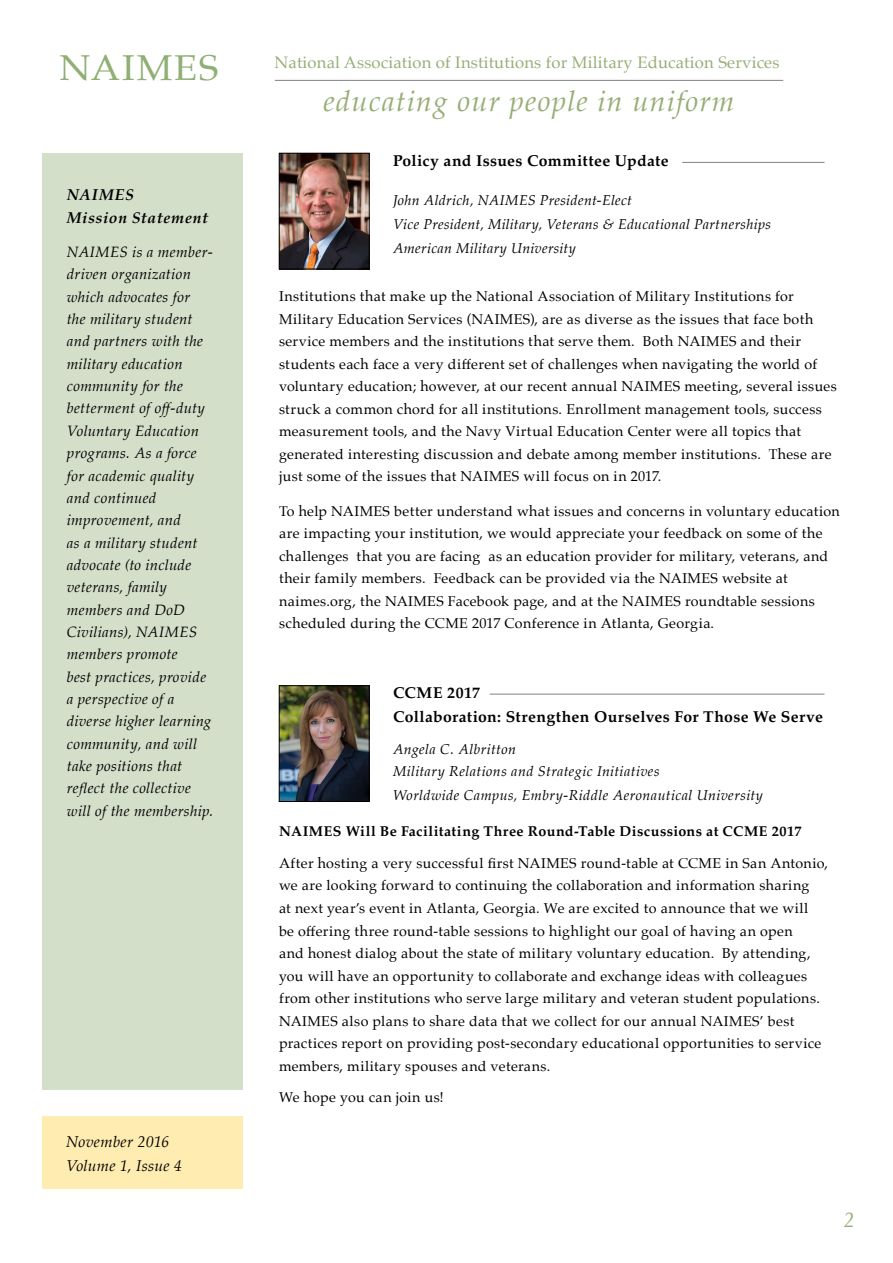
<style>
.page{position:relative;width:893px;height:1263px;background:#fff}
.page>*{position:absolute;margin:0;border:0;box-sizing:border-box;transform-origin:0 0}
.t1{font:36px "Palatino";letter-spacing:.045em;color:#8faf74;scale:1.05 1}
.t2{font:italic 29.1px "Palatino";letter-spacing:.04em;color:#97ae76}
.t3{font:italic 21px "Palatino";color:#97ae76}
.t4{font:16.65px "Palatino";letter-spacing:.01em;color:#97ae76}
.t5{font:700 15.75px/24px "Palatino";letter-spacing:.025em;color:#000}
.t6{font:italic 15.75px/24px "Palatino";letter-spacing:.015em;color:#000}
.t7{font:italic 700 15.75px/22.5px "Palatino";letter-spacing:.04em;color:#000}
.t8{font:italic 15px/22.4px "Palatino";letter-spacing:.02em;color:#000}
.t9{font:14.25px/22.5px "Palatino";letter-spacing:.025em;color:#000}
.t10{font:italic 14.25px/24px "Palatino";letter-spacing:.025em;color:#000}
.t11{font:700 14.25px "Palatino";letter-spacing:.03em;color:#000}
</style>
<div class="page">
<div style="left:43px;top:1116px;width:200px;height:72px;background:#ffecb1"></div>
<hr style="left:275px;top:80px;width:508px;height:1px;background:#808285">
<div style="left:42px;top:153px;width:200px;height:936px;background:#d4dfca"></div>
<img style="left:281px;top:687px;width:86px;height:113px">
<div style="left:279px;top:685px;width:90px;height:117px;border:1px solid #000"></div>
<hr style="left:490px;top:694px;width:334px;height:1px;background:#808285">
<img style="left:281px;top:155px;width:86px;height:112px">
<div style="left:279px;top:153px;width:90px;height:116px;border:1px solid #000"></div>
<hr style="left:682px;top:162px;width:142px;height:1px;background:#808285">
<h1 class="t1" style="left:59px;top:38px;width:153px">NAIMES</h1>
<p class="t4" style="left:275px;top:48px;width:506px">National Association of Institutions for Military Education Services</p>
<h2 class="t2" style="left:323px;top:76px;width:412px">educating our people in uniform</h2>
<p class="t7" style="left:67px;top:183px;width:143px">NAIMES<br>Mission Statement</p>
<p class="t8" style="left:67px;top:240px;width:148px">NAIMES is a member&shy;driven organization which advocates for<br>the military student and partners with the military education community for the betterment of off-duty<br>Voluntary Education programs. As a force for academic quality and continued improvement, and<br>as a military student advocate (to include veterans, family members and DoD<br>Civilians), NAIMES members promote<br>best practices, provide a perspective of a diverse higher learning community, and will take positions that reflect the collective will of the membership.</p>
<p class="t6" style="left:66px;top:1129px;width:118px">November 2016<br>Volume 1, Issue 4</p>
<p class="t5" style="left:393px;top:148px;width:277px">Policy and Issues Committee Update</p>
<p class="t10" style="left:393px;top:188px;width:379px">John Aldrich, NAIMES President-Elect<br>Vice President, Military, Veterans &amp; Educational Partnerships<br>American Military University</p>
<p class="t9" style="left:279px;top:285px;width:559px">Institutions that make up the National Association of Military Institutions for Military Education Services (NAIMES), are as diverse as the issues that face both service members and the institutions that serve them. Both NAIMES and their students each face a very different set of challenges when navigating the world of voluntary education; however, at our recent annual NAIMES meeting, several issues struck a common chord for all institutions. Enrollment management tools, success measurement tools, and the Navy Virtual Education Center were all topics that generated interesting discussion and debate among member institutions. These are just some of the issues that NAIMES will focus on in 2017.</p>
<p class="t9" style="left:279px;top:499px;width:562px">To help NAIMES better understand what issues and concerns in voluntary education are impacting your institution, we would appreciate your feedback on some of the challenges that you are facing as an education provider for military, veterans, and their family members. Feedback can be provided via the NAIMES website at naimes.org, the NAIMES Facebook page, and at the NAIMES roundtable sessions scheduled during the CCME 2017 Conference in Atlanta, Georgia.</p>
<p class="t5" style="left:393px;top:681px;width:431px">CCME 2017<br>Collaboration: Strengthen Ourselves For Those We Serve</p>
<p class="t10" style="left:393px;top:738px;width:268px;line-height:22.5px">Angela C. Albritton<br>Military Relations and Strategic Initiatives</p>
<p class="t10" style="left:393px;top:783px;width:372px">Worldwide Campus, Embry-Riddle Aeronautical University</p>
<p class="t11" style="left:279px;top:819px;width:524px">NAIMES Will Be Facilitating Three Round-Table Discussions at CCME 2017</p>
<p class="t9" style="left:279px;top:852px;width:550px">After hosting a very successful first NAIMES round-table at CCME in San Antonio, we are looking forward to continuing the collaboration and information sharing<br>at next year’s event in Atlanta, Georgia. We are excited to announce that we will<br>be offering three round-table sessions to highlight our goal of having an open<br>and honest dialog about the state of military voluntary education. By attending, you will have an opportunity to collaborate and exchange ideas with colleagues from other institutions who serve large military and veteran student populations.<br>NAIMES also plans to share data that we collect for our annual NAIMES’ best practices report on providing post-secondary educational opportunities to service members, military spouses and veterans.</p>
<p class="t9" style="left:279px;top:1086px;width:166px">We hope you can join us!</p>
<h3 class="t3" style="left:844px;top:1202px;width:12px">2</h3>
</div>
